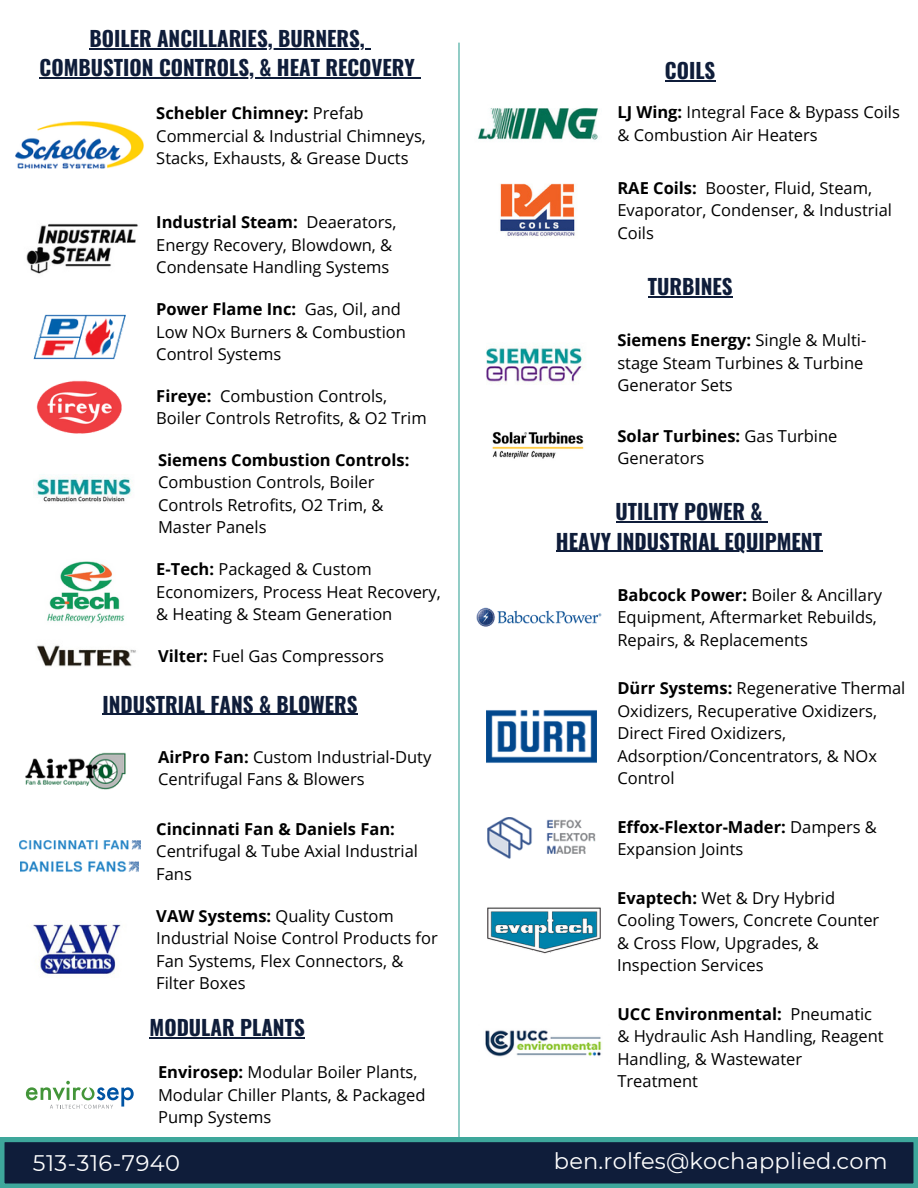
<style>
.page{position:relative;width:918px;height:1188px;background:#fff}
.page>*{position:absolute;margin:0;border:0;box-sizing:border-box;transform-origin:0 0}
.t1{font:22.5px "Montserrat";letter-spacing:.01em;color:#fff}
.t2{font:700 21px "Oswald";color:#0f1d3a}
.t3{font:16.5px/22.5px "Open Sans";color:#000}
.s1{font-weight:700}
.s2{font-family:"Noto Sans";font-weight:700}
.s3{font-family:"Noto Sans"}
</style>
<div class="page">
<svg style="left:0;top:1138px;width:918px;height:50px;background:#17364b"></svg>
<hr style="left:458px;top:43px;width:2px;height:1095px;background:#3ea79b">
<img style="left:476px;top:608px;width:125px;height:19px">
<img style="left:488px;top:817px;width:108px;height:42px">
<img style="left:488px;top:907px;width:112px;height:47px">
<img style="left:485px;top:1030px;width:117px;height:27px">
<img style="left:33px;top:315px;width:93px;height:45px">
<img style="left:47px;top:561px;width:78px;height:62px">
<img style="left:487px;top:710px;width:109px;height:53px">
<img style="left:37px;top:645px;width:99px;height:22px">
<svg style="left:26px;top:1081px;width:108px;height:28px"></svg>
<img style="left:33px;top:477px;width:99px;height:25px">
<img style="left:36px;top:380px;width:86px;height:54px">
<hr style="left:616px;top:521px;width:147px;height:2px;background:#0f1d3a">
<hr style="left:556px;top:551px;width:266px;height:1px;background:#0f1d3a">
<hr style="left:89px;top:48px;width:276px;height:1px;background:#0f1d3a">
<hr style="left:40px;top:78px;width:375px;height:1px;background:#0f1d3a">
<hr style="left:150px;top:1037px;width:155px;height:1px;background:#0f1d3a">
<img style="left:15px;top:121px;width:129px;height:47px">
<img style="left:25px;top:753px;width:101px;height:37px">
<img style="left:20px;top:840px;width:120px;height:32px">
<img style="left:33px;top:924px;width:88px;height:53px">
<hr style="left:102px;top:714px;width:256px;height:1px;background:#0f1d3a">
<img style="left:26px;top:223px;width:112px;height:51px">
<div style="left:123px;top:245px;width:19px;height:27px;background:#fff"></div>
<hr style="left:665px;top:80px;width:50px;height:1px;background:#0f1d3a">
<hr style="left:648px;top:296px;width:85px;height:1px;background:#0f1d3a">
<img style="left:478px;top:108px;width:120px;height:32px">
<img style="left:500px;top:183px;width:75px;height:54px">
<img style="left:487px;top:348px;width:97px;height:35px">
<img style="left:492px;top:431px;width:92px;height:28px">
<p class="t2" style="left:89px;top:22px;width:277px">BOILER ANCILLARIES, BURNERS,</p>
<p class="t2" style="left:40px;top:51px;width:377px">COMBUSTION CONTROLS, &amp; HEAT RECOVERY</p>
<p class="t3" style="left:156px;top:101px;width:271px"><span class="s1">Schebler Chimney:</span> Prefab<br>Commercial &amp; Industrial Chimneys,<br>Stacks, Exhausts, &amp; Grease Ducts</p>
<h1 class="t3" style="left:156px;top:211px;width:242px"><span class="s1">Industrial Steam:</span> Deaerators,<br>Energy Recovery, Blowdown, &amp;<br>Condensate Handling Systems</h1>
<p class="t3" style="left:156px;top:297px;width:251px"><span class="s1">Power Flame Inc:</span> Gas, Oil, and<br>Low NOx Burners &amp; Combustion<br>Control Systems</p>
<p class="t3" style="left:156px;top:384px;width:272px"><span class="s1">Fireye:</span> Combustion Controls,<br>Boiler Controls Retrofits, &amp; O2 Trim</p>
<p class="t3" style="left:158px;top:448px;width:253px"><span class="s1">Siemens Combustion Controls:<br></span>Combustion Controls, Boiler<br>Controls Retrofits, O2 Trim, &amp;<br>Master Panels</p>
<h1 class="t3" style="left:156px;top:557px;width:286px"><span class="s1">E</span><span class="s2">‐</span><span class="s1">Tech:</span> Packaged &amp; Custom<br>Economizers, Process Heat Recovery, &amp; Heating &amp; Steam Generation</h1>
<p class="t3" style="left:158px;top:644px;width:227px"><span class="s1">Vilter:</span> Fuel Gas Compressors</p>
<p class="t2" style="left:102px;top:687px;width:257px">INDUSTRIAL FANS &amp; BLOWERS</p>
<p class="t3" style="left:158px;top:745px;width:275px"><span class="s1">AirPro Fan:</span> Custom Industrial<span class="s3">‐</span>Duty<br>Centrifugal Fans &amp; Blowers</p>
<p class="t3" style="left:156px;top:817px;width:263px"><span class="s1">Cincinnati Fan &amp; Daniels Fan:<br></span>Centrifugal &amp; Tube Axial Industrial<br>Fans</p>
<p class="t3" style="left:156px;top:904px;width:283px"><span class="s1">VAW Systems:</span> Quality Custom<br>Industrial Noise Control Products for<br>Fan Systems, Flex Connectors, &amp;<br>Filter Boxes</p>
<p class="t2" style="left:150px;top:1011px;width:157px">MODULAR PLANTS</p>
<p class="t3" style="left:158px;top:1061px;width:269px"><span class="s1">Envirosep:</span> Modular Boiler Plants,<br>Modular Chiller Plants, &amp; Packaged<br>Pump Systems</p>
<p class="t2" style="left:665px;top:54px;width:52px">COILS</p>
<h1 class="t3" style="left:617px;top:100px;width:284px"><span class="s1">LJ Wing:</span> Integral Face &amp; Bypass Coils &amp; Combustion Air Heaters</h1>
<p class="t3" style="left:617px;top:176px;width:276px"><span class="s1">RAE Coils:</span> Booster, Fluid, Steam,<br>Evaporator, Condenser, &amp; Industrial<br>Coils</p>
<p class="t2" style="left:648px;top:270px;width:86px">TURBINES</p>
<p class="t3" style="left:617px;top:329px;width:250px"><span class="s1">Siemens Energy:</span> Single &amp; Multi&shy;stage Steam Turbines &amp; Turbine<br>Generator Sets</p>
<p class="t3" style="left:617px;top:424px;width:222px"><span class="s1">Solar Turbines:</span> Gas Turbine<br>Generators</p>
<p class="t2" style="left:616px;top:495px;width:148px">UTILITY POWER &amp;</p>
<p class="t2" style="left:556px;top:524px;width:268px">HEAVY INDUSTRIAL EQUIPMENT</p>
<p class="t3" style="left:617px;top:583px;width:266px"><span class="s1">Babcock Power:</span> Boiler &amp; Ancillary<br>Equipment, Aftermarket Rebuilds,<br>Repairs, &amp; Replacements</p>
<p class="t3" style="left:617px;top:677px;width:289px"><span class="s1">Dürr Systems:</span> Regenerative Thermal<br>Oxidizers, Recuperative Oxidizers,<br>Direct Fired Oxidizers,<br>Adsorption/Concentrators, &amp; NOx<br>Control</p>
<p class="t3" style="left:617px;top:815px;width:261px"><span class="s1">Effox-Flextor-Mader:</span> Dampers &amp;<br>Expansion Joints</p>
<p class="t3" style="left:617px;top:886px;width:264px"><span class="s1">Evaptech:</span> Wet &amp; Dry Hybrid<br>Cooling Towers, Concrete Counter &amp; Cross Flow, Upgrades, &amp;<br>Inspection Services</p>
<p class="t3" style="left:617px;top:1002px;width:268px"><span class="s1">UCC Environmental:</span> Pneumatic &amp; Hydraulic Ash Handling, Reagent<br>Handling, &amp; Wastewater<br>Treatment</p>
<h1 class="t1" style="left:33px;top:1150px;width:149px">513-316-7940</h1>
<p class="t1" style="left:554px;top:1147px;width:335px">ben.rolfes@kochapplied.com</p>
</div>
